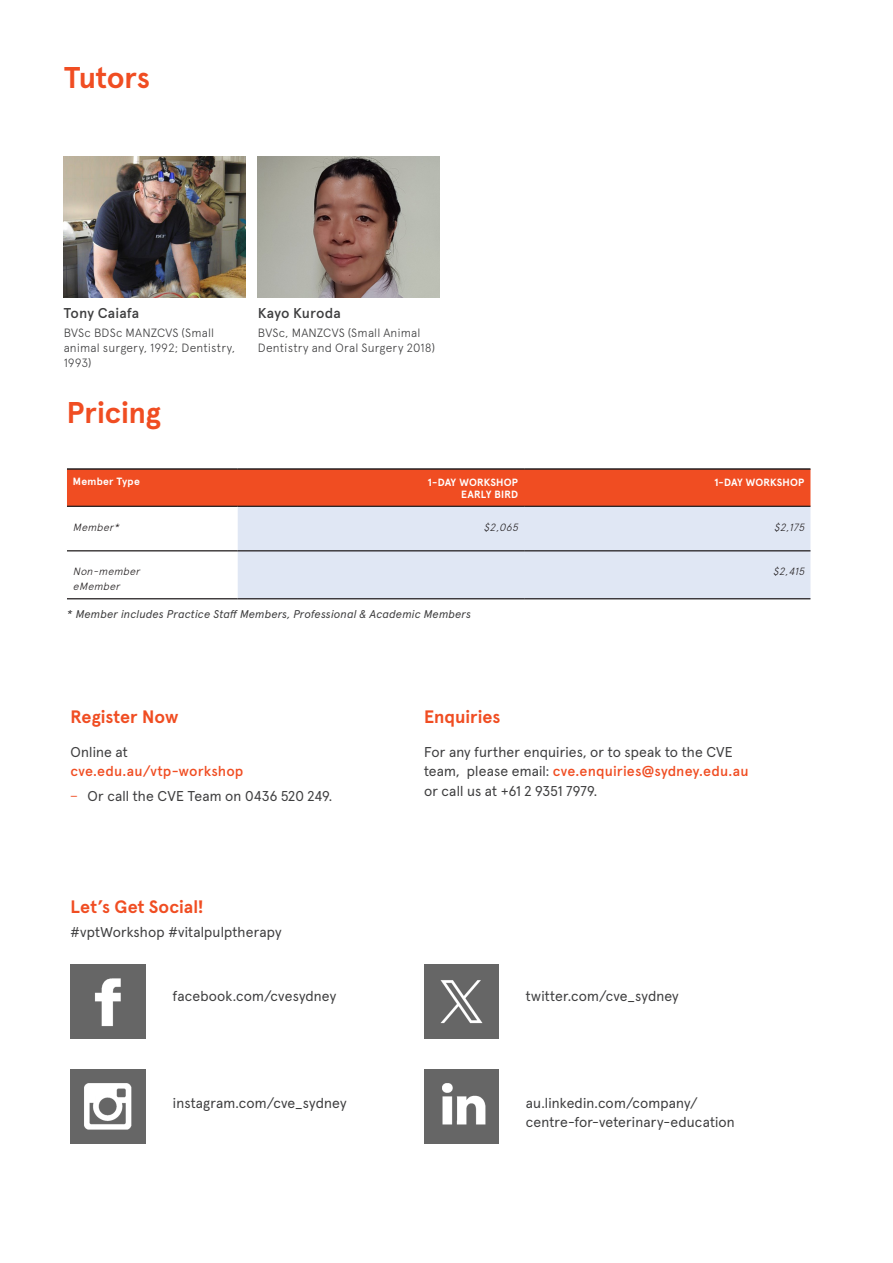
<style>
.page{position:relative;width:893px;height:1263px;background:#fff}
.page>*{position:absolute;margin:0;border:0;box-sizing:border-box;transform-origin:0 0}
.Page_Heading_-_20_24pt_charcoal{font:700 30px "Apercu Pro";letter-spacing:-.005em;color:#f04d22}
.Body_sub_heading_-_12_16_25pt_red{font:700 18px "Apercu Pro";color:#f04d22}
.Body_Heading_-_9_5_13pt_charcoal-light{font:14.25px/19.5px "Apercu Pro";letter-spacing:.01em;color:#3e3e3f}
.Body_Heading_-_9_5_13pt_charcoal-light-2{font:500 14.25px/19.5px "Apercu Pro";letter-spacing:.005em;color:#f04d22}
.Body_Heading_-_9_5_13pt_charcoal{font:500 14.25px "Apercu Pro";letter-spacing:.005em;color:#3e3e3f}
.Body_Heading_-_9_5_13pt_charcoal-2{font:300 12px/14.7px "Apercu Pro";letter-spacing:.015em;color:#3e3e3f}
.Process_Text_-_charcoal{font:italic 11.25px "Apercu Pro";letter-spacing:.015em;color:#3e3e3f}
.Process_Text_-_charcoal-2{font:700 10.5px "Apercu Pro";letter-spacing:.02em;color:#fff}
.Body{font:italic 300 10.5px/15px "Apercu Pro";color:#231f20}
.s1{font-weight:400;color:#3e3e3f}
.s2{font-family:"Source Sans Pro";color:#f04d22}
.s3{font-weight:500;color:#f04d22}
</style>
<div class="page">
<img style="left:71px;top:1070px;width:74px;height:74px">
<img style="left:424px;top:1070px;width:74px;height:74px">
<img style="left:424px;top:964px;width:74px;height:74px">
<img style="left:71px;top:964px;width:74px;height:74px">
<div style="left:67px;top:470px;width:743px;height:36px;background:#f04d22"></div>
<div style="left:238px;top:507px;width:572px;height:91px;background:#e0e7f4"></div>
<hr style="left:67px;top:468px;width:171px;height:2px;background:#231f20">
<hr style="left:238px;top:468px;width:286px;height:2px;background:#231f20">
<hr style="left:524px;top:468px;width:286px;height:2px;background:#231f20">
<hr style="left:67px;top:550px;width:171px;height:1px;background:#231f20">
<hr style="left:238px;top:550px;width:286px;height:1px;background:#231f20">
<hr style="left:524px;top:550px;width:286px;height:1px;background:#231f20">
<hr style="left:67px;top:506px;width:171px;height:1px;background:#231f20">
<hr style="left:238px;top:506px;width:286px;height:1px;background:#231f20">
<hr style="left:524px;top:506px;width:286px;height:1px;background:#231f20">
<hr style="left:67px;top:598px;width:171px;height:1px;background:#231f20">
<hr style="left:238px;top:598px;width:286px;height:1px;background:#231f20">
<hr style="left:524px;top:598px;width:286px;height:1px;background:#231f20">
<img style="left:258px;top:157px;width:182px;height:140px">
<img style="left:64px;top:157px;width:182px;height:140px">
<p class="Page_Heading_-_20_24pt_charcoal" style="left:64px;top:54px;width:88px">Tutors</p>
<p class="Body_Heading_-_9_5_13pt_charcoal" style="left:64px;top:302px;width:77px">Tony Caiafa</p>
<p class="Body_Heading_-_9_5_13pt_charcoal-2" style="left:64px;top:325px;width:173px">BVSc BDSc MANZCVS (Small animal surgery, 1992; Dentistry,<br>1993)</p>
<p class="Page_Heading_-_20_24pt_charcoal" style="left:67px;top:389px;width:96px">Pricing</p>
<p class="Body_Heading_-_9_5_13pt_charcoal" style="left:258px;top:302px;width:84px">Kayo Kuroda</p>
<p class="Body_Heading_-_9_5_13pt_charcoal-2" style="left:258px;top:325px;width:179px">BVSc, MANZCVS (Small Animal<br>Dentistry and Oral Surgery 2018)</p>
<p class="Process_Text_-_charcoal-2" style="left:73px;top:473px;width:68px">Member Type</p>
<p class="Process_Text_-_charcoal-2" style="left:428px;top:474px;width:92px">1-DAY WORKSHOP</p>
<p class="Process_Text_-_charcoal-2" style="left:461px;top:486px;width:58px">EARLY BIRD</p>
<p class="Process_Text_-_charcoal-2" style="left:714px;top:474px;width:92px">1-DAY WORKSHOP</p>
<p class="Body" style="left:73px;top:519px;width:51px">Member*</p>
<p class="Body" style="left:484px;top:519px;width:39px">$2,065</p>
<p class="Body" style="left:774px;top:519px;width:35px">$2,175</p>
<p class="Body" style="left:73px;top:563px;width:71px">Non-member eMember</p>
<p class="Body" style="left:773px;top:563px;width:36px">$2,415</p>
<p class="Process_Text_-_charcoal" style="left:67px;top:605px;width:405px">* Member includes Practice Staff Members, Professional &amp; Academic Members</p>
<p class="Body_sub_heading_-_12_16_25pt_red" style="left:71px;top:702px;width:109px">Register Now</p>
<p class="Body_Heading_-_9_5_13pt_charcoal-light-2" style="left:71px;top:741px;width:174px"><span class="s1">Online at </span>cve.edu.au/vtp-workshop</p>
<p class="Body_Heading_-_9_5_13pt_charcoal-light" style="left:71px;top:785px;width:263px"><span class="s2">−</span> Or call the CVE Team on 0436 520 249.</p>
<p class="Body_sub_heading_-_12_16_25pt_red" style="left:71px;top:892px;width:135px">Let’s Get Social!</p>
<p class="Body_Heading_-_9_5_13pt_charcoal-light" style="left:71px;top:921px;width:212px">#vptWorkshop #vitalpulptherapy</p>
<p class="Body_sub_heading_-_12_16_25pt_red" style="left:424px;top:702px;width:78px">Enquiries</p>
<p class="Body_Heading_-_9_5_13pt_charcoal-light" style="left:424px;top:741px;width:326px">For any further enquiries, or to speak to the CVE team, please email: <span class="s3">cve.enquiries@sydney.edu.au</span></p>
<p class="Body_Heading_-_9_5_13pt_charcoal-light" style="left:424px;top:780px;width:175px">or call us at +61 2 9351 7979.</p>
<p class="Body_Heading_-_9_5_13pt_charcoal-light" style="left:173px;top:985px;width:165px">facebook.com/cvesydney</p>
<p class="Body_Heading_-_9_5_13pt_charcoal-light" style="left:526px;top:985px;width:154px">twitter.com/cve_sydney</p>
<p class="Body_Heading_-_9_5_13pt_charcoal-light" style="left:173px;top:1092px;width:175px">instagram.com/cve_sydney</p>
<p class="Body_Heading_-_9_5_13pt_charcoal-light" style="left:526px;top:1092px;width:210px">au.linkedin.com/company/ centre-for-veterinary-education</p>
</div>
